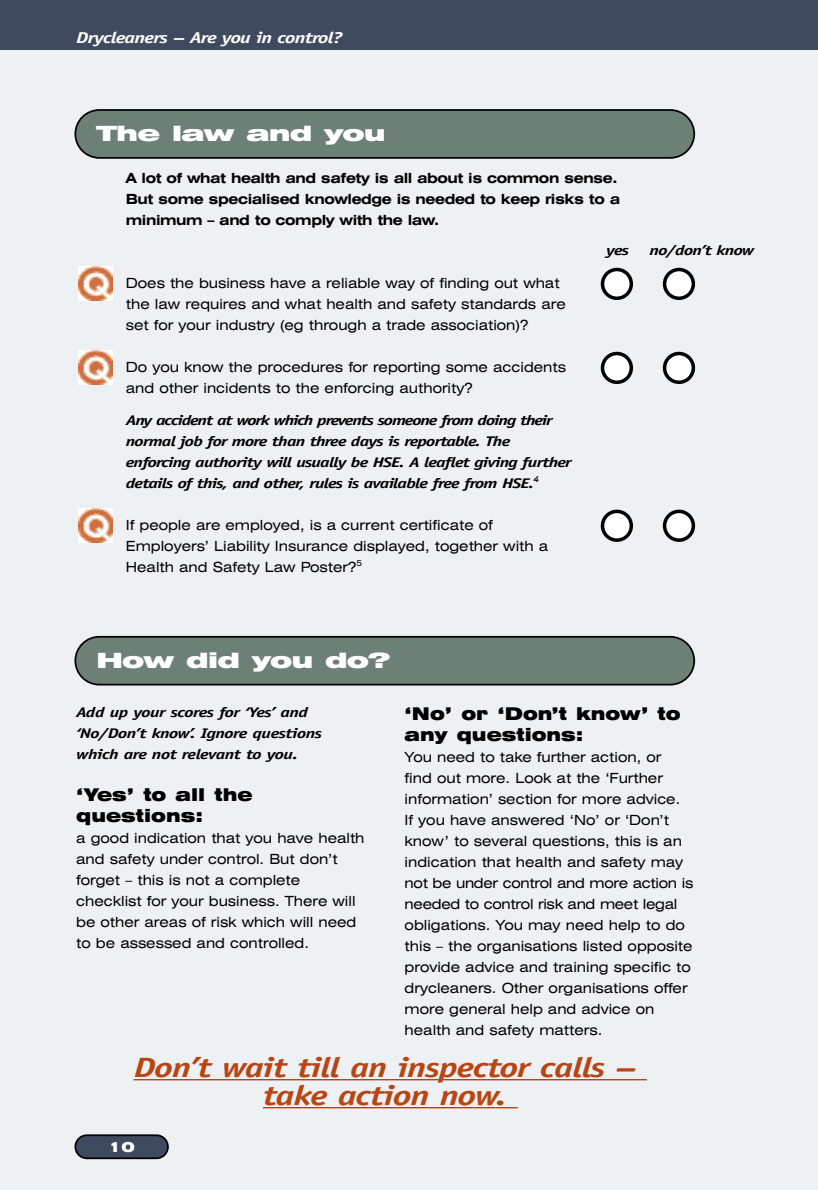
<style>
.page{position:relative;width:818px;height:1190px;background:#fff}
.page>*{position:absolute;margin:0;border:0;box-sizing:border-box;transform-origin:0 0}
.t1{font:italic 700 28px/28px "Officina Sans";letter-spacing:-.03em;color:#b84615;text-align:center;scale:1.32 1}
.t2{font:900 expanded 21px "Swiss 721 BT";letter-spacing:-.04em;color:#fff;scale:1.25 1}
.t3{font:900 expanded 17.5px "Swiss 721 BT";color:#000}
.t4{font:italic 700 15.75px "Officina Sans";letter-spacing:-.04em;color:#fff;scale:1.32 1}
.t5{font:expanded 14px/21px "Swiss 721 BT";color:#000}
.t6{font:italic 700 14px/21px "Officina Sans";letter-spacing:-.045em;color:#000;scale:1.32 1}
.t7{font:700 expanded 14px/21px "Swiss 721 BT";letter-spacing:-.03em;color:#000}
.t8{font:expanded 14px/21px "Swiss 721 BT";letter-spacing:-.02em;color:#000}
.t9{font:900 expanded 14px "Swiss 721 BT";color:#fff}
.t10{font:italic 700 8.4px "Officina Sans";color:#000;scale:1.32 1}
.t11{font:expanded 8.4px "Swiss 721 BT";color:#000}
</style>
<div class="page">
<div style="left:0;top:0;width:817px;height:1190px;background:#eef1f4"></div>
<div style="left:75px;top:110px;width:619px;height:48px;background:#6c8078;border-radius:24px"></div>
<div style="left:74px;top:109px;width:620px;height:50px;border:2px solid #000;border-radius:24px"></div>
<div style="left:0;top:0;width:817px;height:50px;background:#3f4a5e"></div>
<div style="left:75px;top:1135px;width:93px;height:23px;background:#3f4a5e;border-radius:12px"></div>
<div style="left:74px;top:1134px;width:95px;height:25px;border:2px solid #000;border-radius:12px"></div>
<img style="left:79px;top:267px;width:33px;height:33px">
<div style="left:602px;top:270px;width:29px;height:28px;background:#fff;border-radius:50%"></div>
<div style="left:600px;top:268px;width:32px;height:32px;border:4px solid #000;border-radius:50%"></div>
<div style="left:664px;top:270px;width:29px;height:28px;background:#fff;border-radius:50%"></div>
<div style="left:662px;top:268px;width:32px;height:32px;border:4px solid #000;border-radius:50%"></div>
<img style="left:79px;top:509px;width:33px;height:33px">
<div style="left:602px;top:511px;width:29px;height:29px;background:#fff;border-radius:50%"></div>
<div style="left:600px;top:510px;width:32px;height:32px;border:4px solid #000;border-radius:50%"></div>
<div style="left:664px;top:511px;width:29px;height:29px;background:#fff;border-radius:50%"></div>
<div style="left:662px;top:510px;width:32px;height:32px;border:4px solid #000;border-radius:50%"></div>
<div style="left:75px;top:637px;width:619px;height:48px;background:#6c8078;border-radius:24px"></div>
<div style="left:74px;top:636px;width:620px;height:50px;border:2px solid #000;border-radius:24px"></div>
<img style="left:79px;top:351px;width:33px;height:33px">
<div style="left:602px;top:354px;width:29px;height:28px;background:#fff;border-radius:50%"></div>
<div style="left:600px;top:352px;width:32px;height:32px;border:4px solid #000;border-radius:50%"></div>
<div style="left:664px;top:354px;width:29px;height:28px;background:#fff;border-radius:50%"></div>
<div style="left:662px;top:352px;width:32px;height:32px;border:4px solid #000;border-radius:50%"></div>
<hr style="left:134px;top:1079px;width:111px;height:1px;background:#b84615">
<hr style="left:245px;top:1079px;width:254px;height:1px;background:#b84615">
<hr style="left:499px;top:1079px;width:147px;height:1px;background:#b84615">
<svg style="left:263px;top:1107px;width:12px;height:1px"></svg>
<hr style="left:275px;top:1107px;width:199px;height:1px;background:#b84615">
<svg style="left:474px;top:1107px;width:43px;height:1px"></svg>
<p class="t4" style="left:76px;top:32px;width:203px">Drycleaners – Are you in control?</p>
<p class="t2" style="left:96px;top:126px;width:233px">The law and you</p>
<p class="t7" style="left:126px;top:169px;width:495px">A lot of what health and safety is all about is common sense.<br>But some specialised knowledge is needed to keep risks to a</p>
<p class="t7" style="left:126px;top:211px;width:315px">minimum – and to comply with the law.</p>
<p class="t5" style="left:126px;top:274px;width:441px">Does the business have a reliable way of finding out what the law requires and what health and safety standards are set for your industry (eg through a trade association)?</p>
<p class="t5" style="left:126px;top:358px;width:441px">Do you know the procedures for reporting some accidents and other incidents to the enforcing authority?</p>
<p class="t6" style="left:126px;top:410px;width:339px">Any accident at work which prevents someone from doing their normal job for more than three days is reportable. The enforcing authority will usually be HSE. A leaflet giving further details of this, and other, rules is available free from HSE.</p>
<p class="t10" style="left:533px;top:476px;width:6px">4</p>
<p class="t5" style="left:126px;top:516px;width:423px">If people are employed, is a current certificate of<br>Employers’ Liability Insurance displayed, together with a</p>
<p class="t11" style="left:356px;top:560px;width:7px">5</p>
<p class="t5" style="left:126px;top:558px;width:232px">Health and Safety Law Poster?</p>
<p class="t2" style="left:96px;top:653px;width:237px">How did you do?</p>
<p class="t6" style="left:606px;top:241px;width:19px">yes</p>
<p class="t6" style="left:649px;top:241px;width:81px">no/don’t know</p>
<p class="t3" style="left:404px;top:707px;width:277px">‘No’ or ‘Don’t know’ to</p>
<p class="t5" style="left:404px;top:748px;width:258px">You need to take further action, or</p>
<p class="t5" style="left:404px;top:790px;width:279px">information’ section for more advice.<br>If you have answered ‘No’ or ‘Don’t know’ to several questions, this is an</p>
<p class="t6" style="left:76px;top:703px;width:188px">Add up your scores for ‘Yes’ and ‘No/Don’t know’. Ignore questions which are not relevant to you.</p>
<p class="t3" style="left:76px;top:789px;width:178px">‘Yes’ to all the</p>
<p class="t3" style="left:404px;top:728px;width:180px">any questions:</p>
<p class="t5" style="left:404px;top:769px;width:260px">find out more. Look at the ‘Further</p>
<p class="t3" style="left:76px;top:810px;width:128px">questions:</p>
<p class="t5" style="left:76px;top:829px;width:290px">a good indication that you have health</p>
<p class="t5" style="left:76px;top:871px;width:281px">forget – this is not a complete checklist for your business. There will be other areas of risk which will need to be assessed and controlled.</p>
<p class="t5" style="left:76px;top:850px;width:263px">and safety under control. But don’t</p>
<p class="t8" style="left:404px;top:853px;width:290px">indication that health and safety may not be under control and more action is needed to control risk and meet legal</p>
<p class="t5" style="left:404px;top:937px;width:289px">this – the organisations listed opposite provide advice and training specific to drycleaners. Other organisations offer more general help and advice on health and safety matters.</p>
<p class="t1" style="left:134px;top:1055px;width:382px">Don’t wait till an inspector calls – take action now.</p>
<p class="t5" style="left:404px;top:916px;width:281px">obligations. You may need help to do</p>
<p class="t9" style="left:108px;top:1142px;width:28px">10</p>
</div>
